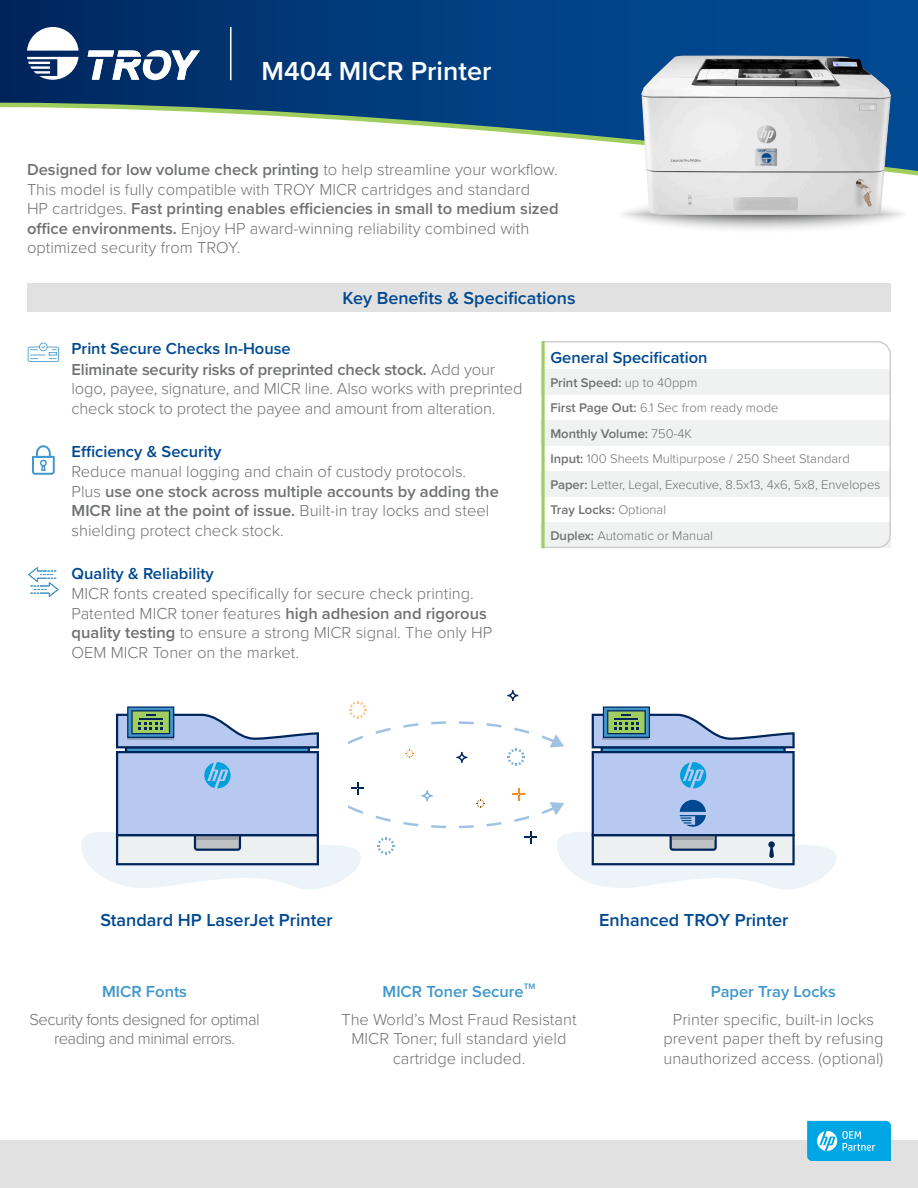
<style>
.page{position:relative;width:918px;height:1188px;background:#fff}
.page>*{position:absolute;margin:0;border:0;box-sizing:border-box;transform-origin:0 0}
.t1{font:600 27px "Proxima Nova";color:#fff}
.t2{font:600 18px "Proxima Nova";color:#014990}
.t3{font:300 16.5px/19.5px "Proxima Nova";color:#707271}
.t4{font:600 16.5px "Proxima Nova";color:#014990}
.t5{font:300 16.5px/19.5px "Proxima Nova";letter-spacing:-.03em;color:#707271;text-align:center}
.t6{font:600 16.5px "Proxima Nova";color:#3e97cd}
.t7{font:300 13.05px/25.5px "Proxima Nova";color:#707271}
.t8{font:600 8.25px "Proxima Nova";color:#3e97cd}
.s1{font-weight:600}
</style>
<div class="page">
<div style="left:0;top:1141px;width:918px;height:47px;background:#e2e1e1"></div>
<svg style="left:0;top:0;width:918px;height:171px"></svg>
<svg style="left:27px;top:57px;width:52px;height:23px"></svg>
<svg style="left:88px;top:50px;width:112px;height:30px"></svg>
<svg style="left:27px;top:27px;width:52px;height:24px"></svg>
<svg style="left:617px;top:194px;width:292px;height:40px"></svg>
<hr style="left:230px;top:27px;width:2px;height:53px;background:#fff">
<div style="left:27px;top:283px;width:864px;height:28px;background:#e2e1e1"></div>
<svg style="left:807px;top:1121px;width:84px;height:40px;background:#1caee5"></svg>
<svg style="left:81px;top:690px;width:756px;height:199px"></svg>
<svg style="left:541px;top:341px;width:350px;height:208px"></svg>
<hr style="left:542px;top:341px;width:3px;height:207px;background:#a0ce5e">
<img style="left:641px;top:56px;width:250px;height:159px">
<svg style="left:28px;top:567px;width:31px;height:30px"></svg>
<svg style="left:32px;top:445px;width:23px;height:30px"></svg>
<svg style="left:28px;top:343px;width:31px;height:19px"></svg>
<p class="t1" style="left:262px;top:51px;width:231px">M404 MICR Printer</p>
<p class="t3" style="left:27px;top:159px;width:533px"><span class="s1">Designed for low volume check printing</span> to help streamline your workflow.<br>This model is fully compatible with TROY MICR cartridges and standard<br>HP cartridges. <span class="s1">Fast printing enables efficiencies in small to medium sized office environments.</span> Enjoy HP award-winning reliability combined with optimized security from TROY.</p>
<p class="t2" style="left:342px;top:285px;width:235px">Key Benefits &amp; Specifications</p>
<p class="t4" style="left:72px;top:336px;width:221px">Print Secure Checks In-House</p>
<p class="t3" style="left:72px;top:359px;width:452px"><span class="s1">Eliminate security risks of preprinted check stock.</span> Add your logo, payee, signature, and MICR line. Also works with preprinted check stock to protect the payee and amount from alteration.</p>
<p class="t4" style="left:72px;top:439px;width:151px">Efficiency &amp; Security</p>
<p class="t3" style="left:72px;top:461px;width:429px">Reduce manual logging and chain of custody protocols.<br>Plus <span class="s1">use one stock across multiple accounts by adding the MICR line at the point of issue.</span> Built-in tray locks and steel shielding protect check stock.</p>
<p class="t4" style="left:72px;top:561px;width:144px">Quality &amp; Reliability</p>
<p class="t3" style="left:72px;top:583px;width:422px">MICR fonts created specifically for secure check printing.<br>Patented MICR toner features <span class="s1">high adhesion and rigorous quality testing</span> to ensure a strong MICR signal. The only HP OEM MICR Toner on the market.</p>
<p class="t4" style="left:550px;top:345px;width:159px">General Specification</p>
<p class="t7" style="left:550px;top:369px;width:332px"><span class="s1">Print Speed:</span> up to 40ppm<br><span class="s1">First Page Out:</span> 6.1 Sec from ready mode<br><span class="s1">Monthly Volume:</span> 750-4K<br><span class="s1">Input:</span> 100 Sheets Multipurpose / 250 Sheet Standard <span class="s1">Paper:</span> Letter, Legal, Executive, 8.5x13, 4x6, 5x8, Envelopes <span class="s1">Tray Locks:</span> Optional<br><span class="s1">Duplex:</span> Automatic or Manual</p>
<p class="t2" style="left:100px;top:906px;width:234px">Standard HP LaserJet Printer</p>
<p class="t2" style="left:599px;top:906px;width:191px">Enhanced TROY Printer</p>
<p class="t6" style="left:102px;top:979px;width:87px">MICR Fonts</p>
<p class="t5" style="left:29px;top:1009px;width:232px">Security fonts designed for optimal reading and minimal errors.</p>
<p class="t6" style="left:383px;top:979px;width:143px">MICR Toner Secure</p>
<p class="t8" style="left:524px;top:980px;width:13px">TM</p>
<p class="t6" style="left:711px;top:979px;width:126px">Paper Tray Locks</p>
<p class="t3" style="left:341px;top:1009px;width:237px;text-align:center">The World’s Most Fraud Resistant<br>MICR Toner; full standard yield cartridge included.</p>
<p class="t3" style="left:663px;top:1009px;width:222px;text-align:center">Printer specific, built-in locks prevent paper theft by refusing unauthorized access. (optional)</p>
</div>
